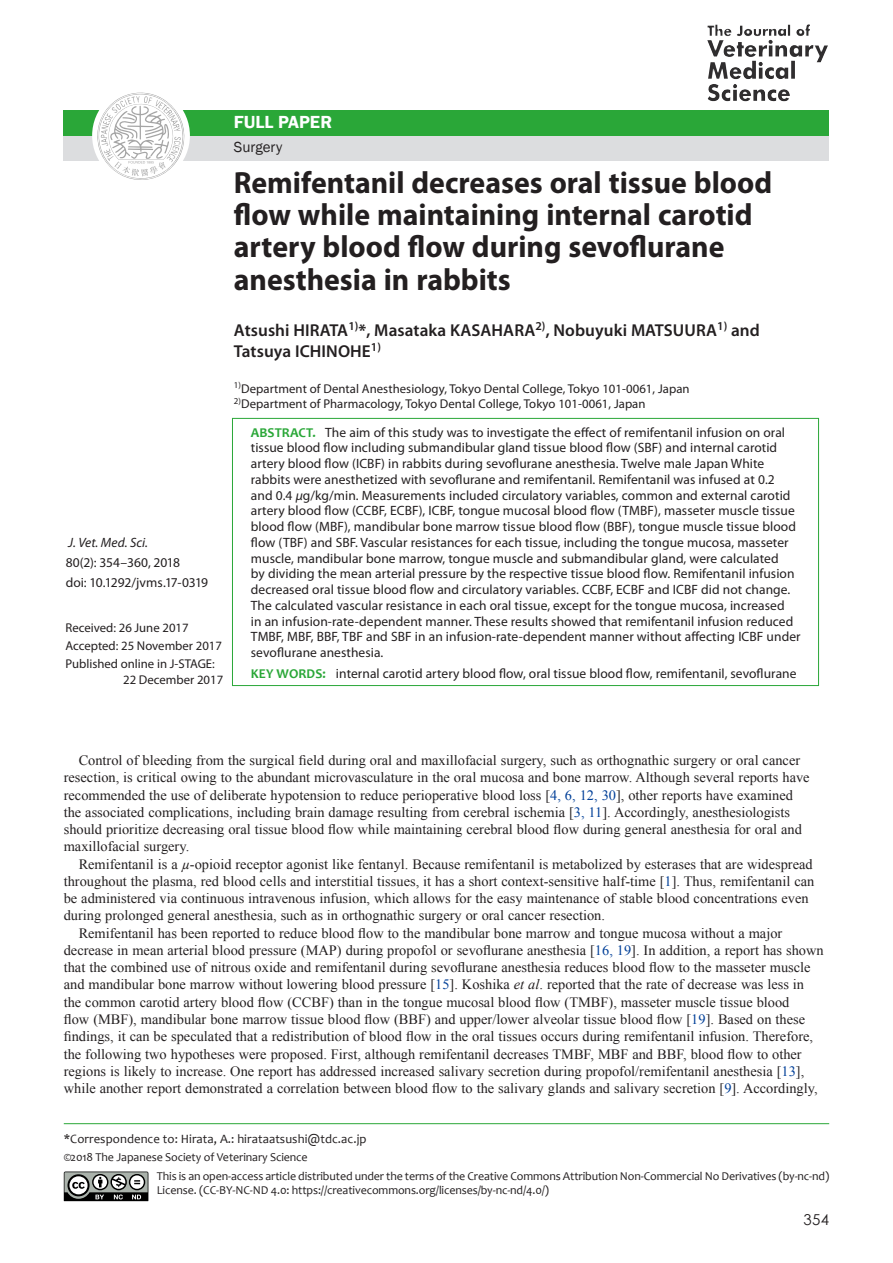
<style>
.page{position:relative;width:893px;height:1263px;background:#fff}
.page>*{position:absolute;margin:0;border:0;box-sizing:border-box;transform-origin:0 0}
.t1{font:700 30.75px/32.2px "Myriad Pro";color:#231f20}
.t2{font:600 18px "Franklin Gothic";color:#fff}
.t3{font:600 17.25px/21px "Myriad Pro";letter-spacing:.005em;color:#231f20}
.t4{font:15px "Franklin Gothic";color:#231f20}
.t5{font:15px "Century Gothic";color:#231f20}
.t6{font:14.25px/17.2px "Times New Roman";color:#231f20}
.t7{font:13.5px/15.8px "Myriad Pro";letter-spacing:.005em;color:#231f20}
.t8{font:italic 13.5px "Myriad Pro";color:#231f20}
.t9{font:12.75px/17.9px "Myriad Pro";letter-spacing:.005em;color:#231f20}
.t10{font:12.75px "Candara";letter-spacing:.005em;color:#231f20}
.t11{font:12px/20px "Candara";letter-spacing:-.01em;color:#231f20}
.s1{font-weight:700}
.s2{font-family:"Candara";font-weight:700;color:#2aa738}
.s3{font-style:italic}
.s4{color:#003f98}
</style>
<div class="page">
<hr style="left:64px;top:1123px;width:765px;height:1px;background:#2aa738">
<div style="left:64px;top:136px;width:765px;height:25px;background:#dcdddf"></div>
<div style="left:64px;top:111px;width:765px;height:25px;background:#2aa738"></div>
<div style="left:92px;top:87px;width:98px;height:97px;background:#fff;border-radius:50%"></div>
<svg style="left:94px;top:92px;width:93px;height:88px"></svg>
<img style="left:707px;top:24px;width:106px;height:33px">
<div style="left:232px;top:418px;width:587px;height:268px;border:1px solid #2aa738"></div>
<svg style="left:64px;top:1171px;width:84px;height:30px"></svg>
<p class="t8" style="left:68px;top:534px;width:81px">J. Vet. Med. Sci.</p>
<p class="t7" style="left:66px;top:552px;width:144px;line-height:20px">80(2): 354–360, 2018<br>doi: 10.1292/jvms.17-0319</p>
<p class="t9" style="left:66px;top:619px;width:158px">Received: 26 June 2017<br>Accepted: 25 November 2017<br>Published online in J-STAGE:</p>
<p class="t9" style="left:123px;top:670px;width:102px">22 December 2017</p>
<p class="t2" style="left:234px;top:111px;width:100px">FULL PAPER</p>
<p class="t4" style="left:234px;top:138px;width:50px">Surgery</p>
<h1 class="t1" style="left:234px;top:165px;width:540px">Remifentanil decreases oral tissue blood flow while maintaining internal carotid artery blood flow during sevoflurane anesthesia in rabbits</h1>
<p class="t3" style="left:234px;top:319px;width:527px">Atsushi HIRATA<sup>1)</sup><span class="s1">*</span>, Masataka KASAHARA<sup>2)</sup>, Nobuyuki MATSUURA<sup>1)</sup> and<br>Tatsuya ICHINOHE<sup>1)</sup></p>
<p class="t9" style="left:234px;top:380px;width:457px;line-height:15.6px"><sup>1)</sup>Department of Dental Anesthesiology, Tokyo Dental College, Tokyo 101-0061, Japan<br><sup>2)</sup>Department of Pharmacology, Tokyo Dental College, Tokyo 101-0061, Japan</p>
<p class="t7" style="left:251px;top:424px;width:551px"><span class="s2">ABSTRACT.</span> The aim of this study was to investigate the effect of remifentanil infusion on oral tissue blood flow including submandibular gland tissue blood flow (SBF) and internal carotid artery blood flow (ICBF) in rabbits during sevoflurane anesthesia. Twelve male Japan White rabbits were anesthetized with sevoflurane and remifentanil. Remifentanil was infused at 0.2<br>and 0.4 <span class="s3">µ</span>g/kg/min. Measurements included circulatory variables, common and external carotid artery blood flow (CCBF, ECBF), ICBF, tongue mucosal blood flow (TMBF), masseter muscle tissue blood flow (MBF), mandibular bone marrow tissue blood flow (BBF), tongue muscle tissue blood flow (TBF) and SBF. Vascular resistances for each tissue, including the tongue mucosa, masseter muscle, mandibular bone marrow, tongue muscle and submandibular gland, were calculated<br>by dividing the mean arterial pressure by the respective tissue blood flow. Remifentanil infusion decreased oral tissue blood flow and circulatory variables. CCBF, ECBF and ICBF did not change.<br>The calculated vascular resistance in each oral tissue, except for the tongue mucosa, increased<br>in an infusion-rate-dependent manner. These results showed that remifentanil infusion reduced TMBF, MBF, BBF, TBF and SBF in an infusion-rate-dependent manner without affecting ICBF under sevoflurane anesthesia.</p>
<p class="t7" style="left:251px;top:665px;width:547px"><span class="s2">KEY WORDS:</span> internal carotid artery blood flow, oral tissue blood flow, remifentanil, sevoflurane</p>
<p class="t6" style="left:64px;top:751px;width:747px;text-indent:15px">Control of bleeding from the surgical field during oral and maxillofacial surgery, such as orthognathic surgery or oral cancer resection, is critical owing to the abundant microvasculature in the oral mucosa and bone marrow. Although several reports have recommended the use of deliberate hypotension to reduce perioperative blood loss [<span class="s4">4, 6, 12, 30</span>], other reports have examined the associated complications, including brain damage resulting from cerebral ischemia [<span class="s4">3, 11</span>]. Accordingly, anesthesiologists should prioritize decreasing oral tissue blood flow while maintaining cerebral blood flow during general anesthesia for oral and maxillofacial surgery.</p>
<p class="t6" style="left:79px;top:855px;width:735px">Remifentanil is a <span class="s3">µ</span>-opioid receptor agonist like fentanyl. Because remifentanil is metabolized by esterases that are widespread</p>
<p class="t6" style="left:64px;top:872px;width:752px">throughout the plasma, red blood cells and interstitial tissues, it has a short context-sensitive half-time [<span class="s4">1</span>]. Thus, remifentanil can</p>
<p class="t6" style="left:64px;top:889px;width:746px">be administered via continuous intravenous infusion, which allows for the easy maintenance of stable blood concentrations even</p>
<p class="t6" style="left:64px;top:907px;width:543px">during prolonged general anesthesia, such as in orthognathic surgery or oral cancer resection.</p>
<p class="t6" style="left:79px;top:924px;width:705px">Remifentanil has been reported to reduce blood flow to the mandibular bone marrow and tongue mucosa without a major</p>
<p class="t6" style="left:64px;top:941px;width:761px">decrease in mean arterial blood pressure (MAP) during propofol or sevoflurane anesthesia [<span class="s4">16, 19</span>]. In addition, a report has shown</p>
<p class="t6" style="left:64px;top:958px;width:748px">that the combined use of nitrous oxide and remifentanil during sevoflurane anesthesia reduces blood flow to the masseter muscle</p>
<p class="t6" style="left:64px;top:976px;width:742px">and mandibular bone marrow without lowering blood pressure [<span class="s4">15</span>]. Koshika <span class="s3">et al</span>. reported that the rate of decrease was less in</p>
<p class="t6" style="left:64px;top:993px;width:727px">the common carotid artery blood flow (CCBF) than in the tongue mucosal blood flow (TMBF), masseter muscle tissue blood</p>
<p class="t6" style="left:64px;top:1010px;width:743px">flow (MBF), mandibular bone marrow tissue blood flow (BBF) and upper/lower alveolar tissue blood flow [<span class="s4">19</span>]. Based on these</p>
<p class="t6" style="left:64px;top:1027px;width:751px">findings, it can be speculated that a redistribution of blood flow in the oral tissues occurs during remifentanil infusion. Therefore,</p>
<p class="t6" style="left:64px;top:1045px;width:739px">the following two hypotheses were proposed. First, although remifentanil decreases TMBF, MBF and BBF, blood flow to other</p>
<p class="t6" style="left:64px;top:1062px;width:742px">regions is likely to increase. One report has addressed increased salivary secretion during propofol/remifentanil anesthesia [<span class="s4">13</span>],</p>
<p class="t6" style="left:64px;top:1079px;width:755px">while another report demonstrated a correlation between blood flow to the salivary glands and salivary secretion [<span class="s4">9</span>]. Accordingly,</p>
<p class="t10" style="left:64px;top:1130px;width:304px">*Correspondence to: Hirata, A.: hirataatsushi@tdc.ac.jp</p>
<p class="t11" style="left:157px;top:1146px;width:674px;text-indent:-93px">©2018 The Japanese Society of Veterinary Science<br>This is an open-access article distributed under the terms of the Creative Commons Attribution Non-Commercial No Derivatives (by-nc-nd)</p>
<p class="t11" style="left:157px;top:1180px;width:394px">License. (CC-BY-NC-ND 4.0: https://creativecommons.org/licenses/by-nc-nd/4.0/)</p>
<p class="t5" style="left:803px;top:1209px;width:27px">354</p>
</div>
